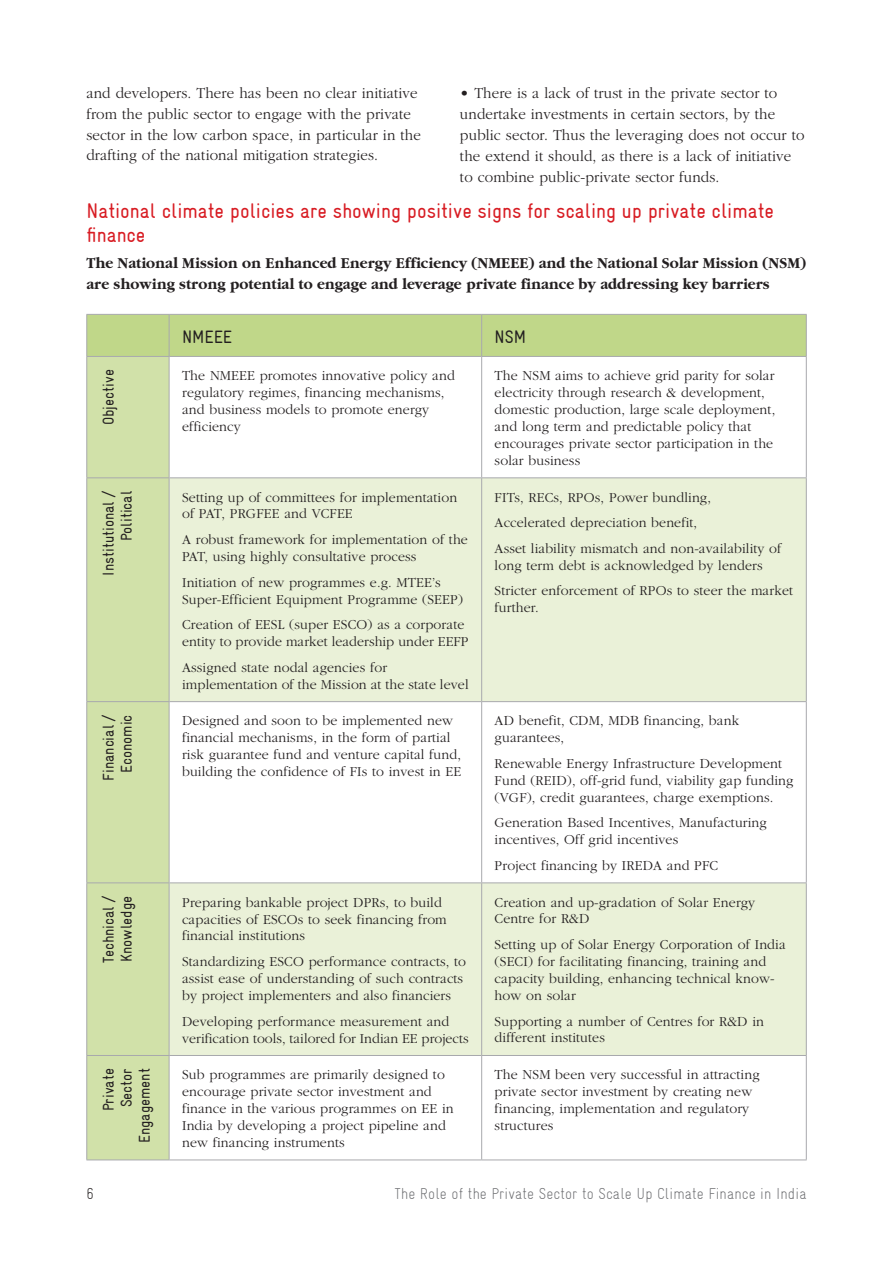
<style>
.page{position:relative;width:893px;height:1263px;background:#fff}
.page>*{position:absolute;margin:0;border:0;box-sizing:border-box;transform-origin:0 0}
.t1{font:condensed 21px/23.2px "Gravur";color:#d81c23}
.t2{font:condensed 18px "Gravur";color:#231f20}
.t3{font:300 15.75px/21px "Garamond";letter-spacing:.01em;color:#231f20;scale:.95 1}
.t4{font:700 15.75px/21px "Garamond";letter-spacing:.005em;color:#231f20;scale:.95 1}
.t5{font:condensed 15.75px/18px "Gravur";color:#231f20;text-align:right}
.t6{font:300 condensed 15.75px "Gravur";letter-spacing:.01em;color:#6c6d70;scale:.95 1}
.t7{font:300 condensed 15.75px "Gravur";color:#231f20;scale:.95 1}
.t8{font:300 14.25px/17px "Garamond";letter-spacing:.01em;color:#231f20}
</style>
<div class="page">
<div style="left:87px;top:315px;width:719px;height:41px;background:#c0d789"></div>
<div style="left:87px;top:357px;width:82px;height:802px;background:#d1e1a9"></div>
<svg style="left:170px;top:478px;width:636px;height:577px;fill:#eaf1d8"></svg>
<hr style="left:86px;top:314px;width:83px;height:1px;background:#a8a9ad">
<hr style="left:86px;top:315px;width:1px;height:41px;background:#a8a9ad">
<hr style="left:169px;top:314px;width:313px;height:1px;background:#a8a9ad">
<hr style="left:169px;top:315px;width:1px;height:41px;background:#a8a9ad">
<hr style="left:482px;top:314px;width:325px;height:1px;background:#a8a9ad">
<hr style="left:481px;top:315px;width:1px;height:41px;background:#a8a9ad">
<hr style="left:806px;top:315px;width:1px;height:41px;background:#a8a9ad">
<hr style="left:86px;top:356px;width:83px;height:1px;background:#a8a9ad">
<hr style="left:86px;top:357px;width:1px;height:120px;background:#a8a9ad">
<hr style="left:169px;top:356px;width:313px;height:1px;background:#a8a9ad">
<hr style="left:169px;top:357px;width:1px;height:120px;background:#a8a9ad">
<hr style="left:482px;top:356px;width:325px;height:1px;background:#a8a9ad">
<hr style="left:481px;top:357px;width:1px;height:120px;background:#a8a9ad">
<hr style="left:806px;top:357px;width:1px;height:120px;background:#a8a9ad">
<hr style="left:86px;top:477px;width:83px;height:1px;background:#a8a9ad">
<hr style="left:86px;top:478px;width:1px;height:223px;background:#a8a9ad">
<hr style="left:169px;top:477px;width:313px;height:1px;background:#a8a9ad">
<hr style="left:169px;top:478px;width:1px;height:223px;background:#a8a9ad">
<hr style="left:482px;top:477px;width:325px;height:1px;background:#a8a9ad">
<hr style="left:481px;top:478px;width:1px;height:223px;background:#a8a9ad">
<hr style="left:806px;top:478px;width:1px;height:223px;background:#a8a9ad">
<hr style="left:86px;top:701px;width:83px;height:1px;background:#a8a9ad">
<hr style="left:86px;top:702px;width:1px;height:180px;background:#a8a9ad">
<hr style="left:169px;top:701px;width:313px;height:1px;background:#a8a9ad">
<hr style="left:169px;top:702px;width:1px;height:180px;background:#a8a9ad">
<hr style="left:482px;top:701px;width:325px;height:1px;background:#a8a9ad">
<hr style="left:481px;top:702px;width:1px;height:180px;background:#a8a9ad">
<hr style="left:806px;top:702px;width:1px;height:180px;background:#a8a9ad">
<hr style="left:86px;top:882px;width:83px;height:1px;background:#a8a9ad">
<hr style="left:86px;top:883px;width:1px;height:172px;background:#a8a9ad">
<hr style="left:169px;top:882px;width:313px;height:1px;background:#a8a9ad">
<hr style="left:169px;top:883px;width:1px;height:172px;background:#a8a9ad">
<hr style="left:482px;top:882px;width:325px;height:1px;background:#a8a9ad">
<hr style="left:481px;top:883px;width:1px;height:172px;background:#a8a9ad">
<hr style="left:806px;top:883px;width:1px;height:172px;background:#a8a9ad">
<hr style="left:86px;top:1055px;width:83px;height:1px;background:#a8a9ad">
<hr style="left:86px;top:1056px;width:1px;height:103px;background:#a8a9ad">
<hr style="left:169px;top:1055px;width:313px;height:1px;background:#a8a9ad">
<hr style="left:169px;top:1056px;width:1px;height:103px;background:#a8a9ad">
<hr style="left:482px;top:1055px;width:325px;height:1px;background:#a8a9ad">
<hr style="left:481px;top:1056px;width:1px;height:103px;background:#a8a9ad">
<hr style="left:806px;top:1056px;width:1px;height:103px;background:#a8a9ad">
<hr style="left:86px;top:1159px;width:83px;height:1px;background:#a8a9ad">
<hr style="left:169px;top:1159px;width:313px;height:1px;background:#a8a9ad">
<hr style="left:482px;top:1159px;width:325px;height:1px;background:#a8a9ad">
<p class="t3" style="left:86px;top:83px;width:354px">and developers. There has been no clear initiative from the public sector to engage with the private sector in the low carbon space, in particular in the drafting of the national mitigation strategies.</p>
<p class="t3" style="left:460px;top:83px;width:364px">• There is a lack of trust in the private sector to undertake investments in certain sectors, by the public sector. Thus the leveraging does not occur to the extend it should, as there is a lack of initiative to combine public-private sector funds.</p>
<h1 class="t1" style="left:86px;top:199px;width:689px">National climate policies are showing positive signs for scaling up private climate finance</h1>
<p class="t4" style="left:86px;top:252px;width:759px">The National Mission on Enhanced Energy Efficiency (NMEEE) and the National Solar Mission (NSM) are showing strong potential to engage and leverage private finance by addressing key barriers</p>
<p class="t2" style="left:182px;top:327px;width:52px">NMEEE</p>
<p class="t2" style="left:495px;top:327px;width:33px">NSM</p>
<p class="t5" style="left:99px;top:425px;width:57px;rotate:-90deg">Objective</p>
<p class="t8" style="left:182px;top:367px;width:274px">The NMEEE promotes innovative policy and regulatory regimes, financing mechanisms, and business models to promote energy efficiency</p>
<p class="t8" style="left:495px;top:367px;width:282px">The NSM aims to achieve grid parity for solar electricity through research &amp; development, domestic production, large scale deployment, and long term and predictable policy that encourages private sector participation in the solar business</p>
<p class="t5" style="left:99px;top:575px;width:86px;rotate:-90deg">Institutional /<br>Political</p>
<p class="t8" style="left:182px;top:489px;width:277px">Setting up of committees for implementation of PAT, PRGFEE and VCFEE</p>
<p class="t8" style="left:495px;top:484px;width:288px;line-height:25.7px">FITs, RECs, RPOs, Power bundling,<br>Accelerated depreciation benefit,<br>Asset liability mismatch and non-availability of</p>
<p class="t8" style="left:495px;top:552px;width:300px;line-height:25.7px">long term debt is acknowledged by lenders<br>Stricter enforcement of RPOs to steer the market</p>
<p class="t8" style="left:495px;top:599px;width:46px">further.</p>
<p class="t8" style="left:182px;top:531px;width:287px">A robust framework for implementation of the<br>PAT, using highly consultative process</p>
<p class="t8" style="left:182px;top:574px;width:283px">Initiation of new programmes e.g. MTEE’s<br>Super-Efficient Equipment Programme (SEEP)</p>
<p class="t8" style="left:182px;top:616px;width:288px">Creation of EESL (super ESCO) as a corporate entity to provide market leadership under EEFP</p>
<p class="t8" style="left:182px;top:659px;width:288px">Assigned state nodal agencies for implementation of the Mission at the state level</p>
<p class="t5" style="left:99px;top:780px;width:68px;text-align:center;rotate:-90deg">Financial /<br>Economic</p>
<p class="t8" style="left:182px;top:712px;width:281px">Designed and soon to be implemented new financial mechanisms, in the form of partial risk guarantee fund and venture capital fund, building the confidence of FIs to invest in EE</p>
<p class="t8" style="left:495px;top:712px;width:246px">AD benefit, CDM, MDB financing, bank guarantees,</p>
<p class="t8" style="left:495px;top:755px;width:300px">Renewable Energy Infrastructure Development<br>Fund (REID), off-grid fund, viability gap funding (VGF), credit guarantees, charge exemptions.</p>
<p class="t8" style="left:495px;top:814px;width:274px">Generation Based Incentives, Manufacturing incentives, Off grid incentives</p>
<p class="t8" style="left:495px;top:857px;width:225px">Project financing by IREDA and PFC</p>
<p class="t5" style="left:99px;top:963px;width:69px;text-align:left;rotate:-90deg">Technical /<br>Knowledge</p>
<p class="t8" style="left:182px;top:894px;width:266px">Preparing bankable project DPRs, to build capacities of ESCOs to seek financing from financial institutions</p>
<p class="t8" style="left:182px;top:953px;width:285px">Standardizing ESCO performance contracts, to assist ease of understanding of such contracts by project implementers and also financiers</p>
<p class="t8" style="left:182px;top:1013px;width:288px">Developing performance measurement and verification tools, tailored for Indian EE projects</p>
<p class="t8" style="left:495px;top:894px;width:262px">Creation and up-gradation of Solar Energy<br>Centre for R&amp;D</p>
<p class="t8" style="left:495px;top:936px;width:293px">Setting up of Solar Energy Corporation of India (SECI) for facilitating financing, training and capacity building, enhancing technical know&shy;how on solar</p>
<p class="t8" style="left:495px;top:1013px;width:271px">Supporting a number of Centres for R&amp;D in different institutes</p>
<p class="t5" style="left:99px;top:1143px;width:76px;rotate:-90deg">Private<br>Sector<br>Engagement</p>
<p class="t8" style="left:182px;top:1066px;width:273px">Sub programmes are primarily designed to encourage private sector investment and finance in the various programmes on EE in India by developing a project pipeline and new financing instruments</p>
<p class="t8" style="left:495px;top:1066px;width:266px">The NSM been very successful in attracting private sector investment by creating new financing, implementation and regulatory structures</p>
<p class="t7" style="left:86px;top:1185px;width:9px">6</p>
<p class="t6" style="left:395px;top:1184px;width:435px">The Role of the Private Sector to Scale Up Climate Finance in India</p>
</div>
